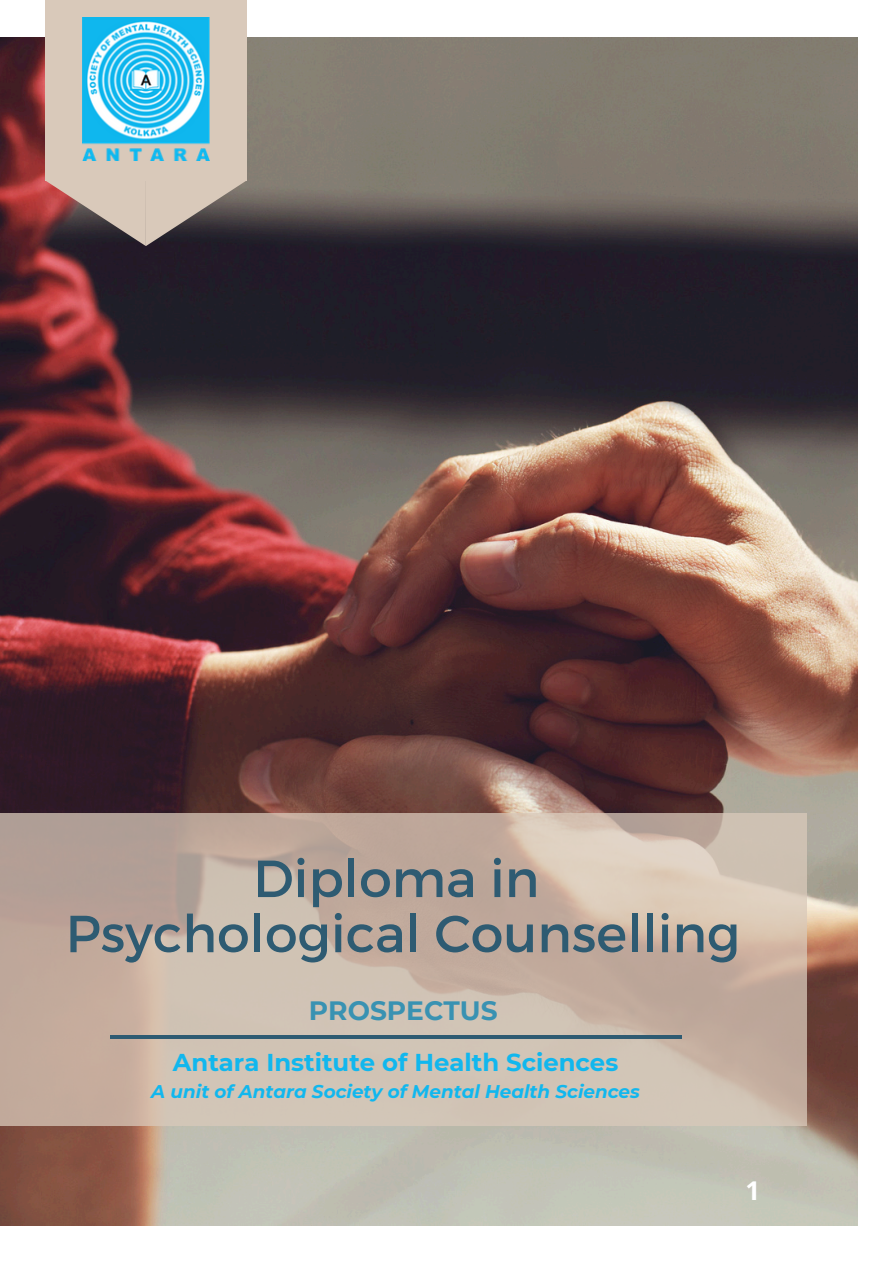
<style>
.page{position:relative;width:894px;height:1264px;background:#fff}
.page>*{position:absolute;margin:0;border:0;box-sizing:border-box;transform-origin:0 0}
.t1{font:52.05px/55.2px "Montserrat";color:#2e5b72;text-align:center}
.t2{font:700 26.4px "Montserrat";color:#3992b2}
.t3{font:700 25.8px "Open Sans";color:#fff}
.t4{font:700 24.3px "Montserrat";color:#11b7ee}
.t5{font:italic 700 18.3px "Montserrat";color:#11b7ee}
</style>
<div class="page">
<img style="left:0;top:37px;width:857px;height:1188px">
<svg style="left:0;top:813px;width:806px;height:312px;background:#c6b4a6"></svg>
<hr style="left:110px;top:1035px;width:572px;height:3px;background:#2e5b72">
<div style="left:45px;top:0;width:201px;height:180px;background:#d9c9ba"></div>
<svg style="left:45px;top:180px;width:201px;height:65px;background:#93817c"></svg>
<img style="left:82px;top:18px;width:127px;height:143px">
<p class="t1" style="left:66px;top:848px;width:676px">Diploma in<br>Psychological Counselling</p>
<p class="t2" style="left:309px;top:994px;width:190px">PROSPECTUS</p>
<p class="t4" style="left:173px;top:1047px;width:447px">Antara Institute of Health Sciences</p>
<p class="t5" style="left:151px;top:1080px;width:490px">A unit of Antara Society of Mental Health Sciences</p>
<h1 class="t3" style="left:745px;top:1172px;width:16px">1</h1>
</div>
